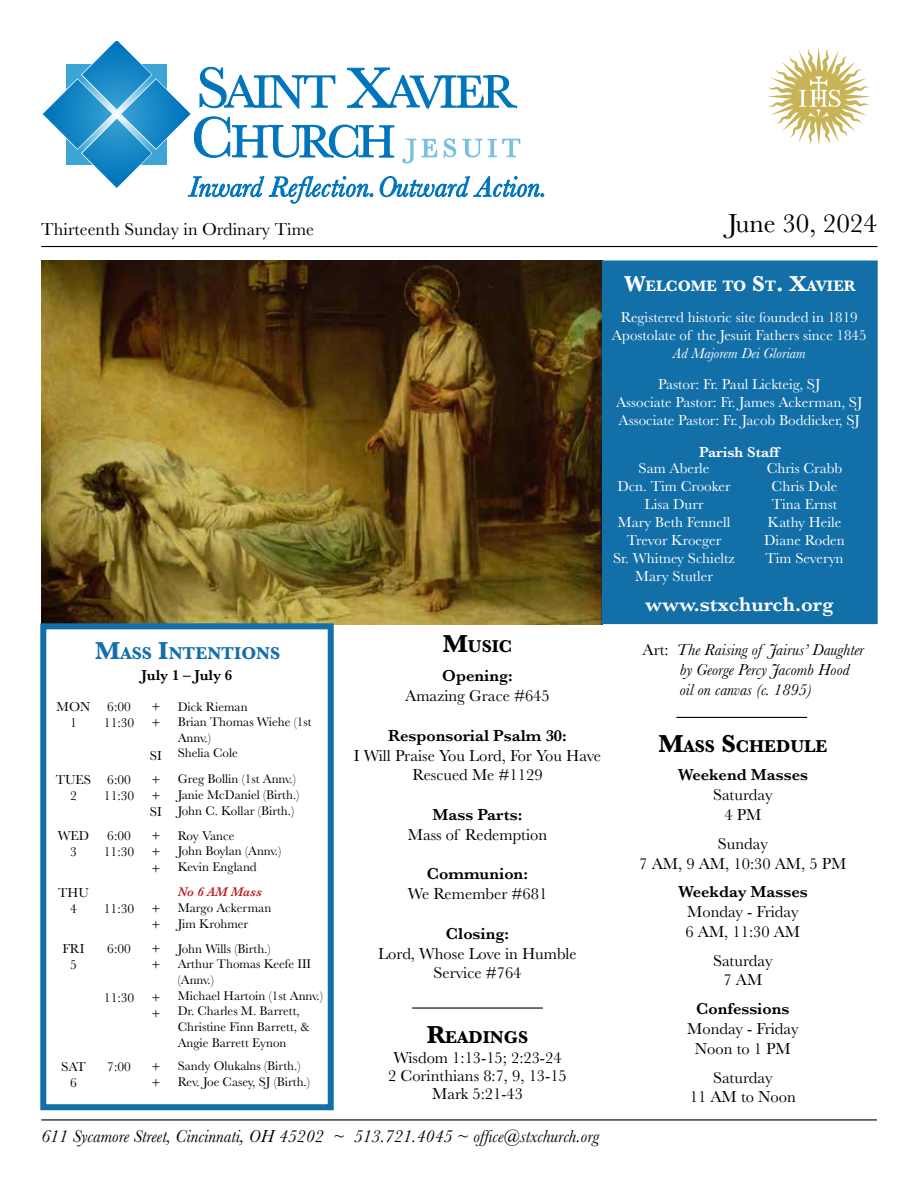
<style>
.page{position:relative;width:918px;height:1188px;background:#fff}
.page>*{position:absolute;margin:0;border:0;box-sizing:border-box;transform-origin:0 0}
.t1{font:27px "Baskerville";color:#000}
.t2{font:600 21px "Baskerville";color:#fff}
.t3{font:italic 18px "Baskerville";color:#000}
.t4{font:18px "Baskerville";color:#000}
.t5{font:700 17.85px "Baskerville";color:#000}
.t6{font:700 17.85px "Baskerville";color:#136fa8}
.t7{font:16.5px/19.8px "Baskerville";color:#000;text-align:center}
.t8{font:600 16.5px "Baskerville";color:#000}
.t9{font:italic 16.5px/19.8px "Baskerville";color:#000}
.t10{font:700 15.75px "Baskerville";color:#fff}
.t11{font:15px/18px "Baskerville";color:#fff;text-align:center}
.t12{font:italic 15px "Baskerville";color:#fff}
.t13{font:600 15px "Baskerville";color:#fff}
.t14{font:600 15px "Baskerville";letter-spacing:-.01em;color:#000}
.t15{font:13.5px/16.2px "Baskerville";color:#000}
.t16{font:13.05px/15.6px "Baskerville";color:#000}
.t17{font:italic 600 13.05px "Baskerville";color:#bb1e23}
.s1{font-size:22.5px}
.s2{font-size:25.5px}
.s3{font-style:normal}
</style>
<div class="page">
<img style="left:41px;top:260px;width:561px;height:364px">
<div style="left:602px;top:260px;width:276px;height:364px;background:#136fa8;border:2px solid #136fa8"></div>
<svg style="left:42px;top:41px;width:502px;height:162px"></svg>
<hr style="left:41px;top:246px;width:837px;height:1px;background:#000">
<hr style="left:41px;top:1119px;width:836px;height:1px;background:#000">
<svg style="left:767px;top:48px;width:103px;height:97px"></svg>
<div style="left:40px;top:623px;width:294px;height:487px;background:#fff;border:6px solid #136fa8"></div>
<hr style="left:412px;top:1007px;width:131px;height:2px;background:#000">
<hr style="left:676px;top:717px;width:131px;height:1px;background:#000">
<h3 class="t4" style="left:41px;top:218px;width:274px">Thirteenth Sunday in Ordinary Time</h3>
<h1 class="t1" style="left:728px;top:206px;width:151px">June 30, 2024</h1>
<p class="t10" style="left:624px;top:275px;width:233px"><span class="s1">W</span>ELCOME TO <span class="s1">S</span>T<span class="s1">. X</span>AVIER</p>
<p class="t11" style="left:612px;top:308px;width:256px">Registered historic site founded in 1819<br>Apostolate of the Jesuit Fathers since 1845</p>
<p class="t12" style="left:673px;top:343px;width:134px">Ad Majorem Dei Gloriam</p>
<h3 class="t5" style="left:443px;top:634px;width:71px"><span class="s2">M</span>USIC</h3>
<h3 class="t6" style="left:95px;top:641px;width:185px"><span class="s2">M</span>ASS <span class="s2">I</span>NTENTIONS</h3>
<p class="t14" style="left:142px;top:665px;width:92px">July 1 – July 6</p>
<p class="t8" style="left:442px;top:664px;width:72px">Opening:</p>
<p class="t7" style="left:405px;top:686px;width:146px">Amazing Grace #645</p>
<p class="t8" style="left:388px;top:724px;width:180px">Responsorial Psalm 30:</p>
<p class="t7" style="left:354px;top:746px;width:249px">I Will Praise You Lord, For You Have<br>Rescued Me #1129</p>
<p class="t8" style="left:433px;top:803px;width:91px">Mass Parts:</p>
<p class="t7" style="left:408px;top:825px;width:141px">Mass of Redemption</p>
<p class="t8" style="left:427px;top:862px;width:103px">Communion:</p>
<p class="t7" style="left:408px;top:884px;width:141px">We Remember #681</p>
<p class="t8" style="left:446px;top:922px;width:65px">Closing:</p>
<p class="t7" style="left:378px;top:944px;width:200px">Lord, Whose Love in Humble<br>Service #764</p>
<p class="t16" style="left:178px;top:699px;width:135px">Dick Rieman<br>Brian Thomas Wiehe (1st<br>Annv.)<br>Shelia Cole</p>
<p class="t15" style="left:57px;top:699px;width:35px;text-align:center">MON<br>1</p>
<p class="t15" style="left:104px;top:699px;width:32px">6:00<br>11:30</p>
<p class="t15" style="left:152px;top:699px;width:11px">+ +</p>
<p class="t15" style="left:150px;top:747px;width:14px">SI</p>
<p class="t15" style="left:56px;top:771px;width:37px;text-align:center">TUES<br>2</p>
<p class="t15" style="left:104px;top:771px;width:32px">6:00<br>11:30</p>
<p class="t15" style="left:150px;top:771px;width:14px;text-align:justify">+ + SI</p>
<p class="t16" style="left:178px;top:771px;width:123px">Greg Bollin (1st Annv.)<br>Janie McDaniel (Birth.)<br>John C. Kollar (Birth.)</p>
<p class="t15" style="left:58px;top:828px;width:33px;text-align:center">WED<br>3</p>
<p class="t15" style="left:104px;top:828px;width:32px">6:00<br>11:30</p>
<p class="t15" style="left:152px;top:828px;width:11px;text-align:justify">+ + +</p>
<p class="t16" style="left:178px;top:828px;width:105px">Roy Vance<br>John Boylan (Annv.)<br>Kevin England</p>
<p class="t15" style="left:58px;top:884px;width:32px;text-align:center">THU<br>4</p>
<p class="t17" style="left:178px;top:883px;width:86px">No 6 AM Mass</p>
<p class="t16" style="left:178px;top:900px;width:95px">Margo Ackerman<br>Jim Krohmer</p>
<p class="t15" style="left:104px;top:901px;width:32px">11:30</p>
<p class="t15" style="left:152px;top:901px;width:11px">+ +</p>
<p class="t16" style="left:178px;top:941px;width:147px">John Wills (Birth.)<br>Arthur Thomas Keefe III (Annv.)<br>Michael Hartoin (1st Annv.)<br>Dr. Charles M. Barrett,<br>Christine Finn Barrett, &amp;<br>Angie Barrett Eynon</p>
<p class="t15" style="left:62px;top:941px;width:24px;text-align:center">FRI<br>5</p>
<p class="t15" style="left:107px;top:941px;width:25px">6:00</p>
<p class="t15" style="left:104px;top:990px;width:32px">11:30</p>
<p class="t15" style="left:152px;top:941px;width:11px">+ +</p>
<p class="t15" style="left:152px;top:990px;width:11px">+ +</p>
<h3 class="t5" style="left:427px;top:1024px;width:101px"><span class="s2">R</span>EADINGS</h3>
<p class="t15" style="left:61px;top:1059px;width:26px;text-align:center">SAT<br>6</p>
<p class="t15" style="left:107px;top:1059px;width:25px">7:00</p>
<p class="t15" style="left:152px;top:1059px;width:11px">+ +</p>
<p class="t16" style="left:178px;top:1059px;width:134px">Sandy Olukalns (Birth.)<br>Rev. Joe Casey, SJ (Birth.)</p>
<p class="t7" style="left:388px;top:1049px;width:180px;line-height:18px">Wisdom 1:13-15; 2:23-24<br>2 Corinthians 8:7, 9, 13-15<br>Mark 5:21-43</p>
<h3 class="t3" style="left:41px;top:1124px;width:559px">611 Sycamore Street, Cincinnati, OH 45202 ~ 513.721.4045 ~ office@stxchurch.org</h3>
<p class="t11" style="left:616px;top:376px;width:248px">Pastor: Fr. Paul Lickteig, SJ<br>Associate Pastor: Fr. James Ackerman, SJ<br>Associate Pastor: Fr. Jacob Boddicker, SJ</p>
<p class="t13" style="left:699px;top:442px;width:83px">Parish Staff</p>
<p class="t11" style="left:613px;top:460px;width:123px">Sam Aberle<br>Dcn. Tim Crooker<br>Lisa Durr<br>Mary Beth Fennell<br>Trevor Kroeger<br>Sr. Whitney Schieltz<br>Mary Stutler</p>
<p class="t11" style="left:764px;top:460px;width:82px">Chris Crabb<br>Chris Dole<br>Tina Ernst<br>Kathy Heile<br>Diane Roden<br>Tim Severyn</p>
<h2 class="t2" style="left:645px;top:589px;width:190px">www.stxchurch.org</h2>
<p class="t9" style="left:680px;top:640px;width:186px;text-indent:-37px"><span class="s3">Art:</span> The Raising of Jairus’ Daughter by George Percy Jacomb Hood oil on canvas (c. 1895)</p>
<h3 class="t5" style="left:658px;top:734px;width:171px"><span class="s2">M</span>ASS <span class="s2">S</span>CHEDULE</h3>
<p class="t8" style="left:678px;top:763px;width:132px">Weekend Masses</p>
<p class="t7" style="left:713px;top:785px;width:61px">Saturday<br>4 PM</p>
<p class="t7" style="left:639px;top:834px;width:209px">Sunday<br>7 AM, 9 AM, 10:30 AM, 5 PM</p>
<p class="t8" style="left:678px;top:880px;width:131px">Weekday Masses</p>
<p class="t7" style="left:685px;top:902px;width:116px;text-align:left">Monday - Friday<br>6 AM, 11:30 AM</p>
<p class="t7" style="left:713px;top:951px;width:61px">Saturday<br>7 AM</p>
<p class="t8" style="left:696px;top:997px;width:95px">Confessions</p>
<p class="t7" style="left:687px;top:1019px;width:113px">Monday - Friday<br>Noon to 1 PM</p>
<p class="t7" style="left:690px;top:1068px;width:108px">Saturday<br>11 AM to Noon</p>
</div>
